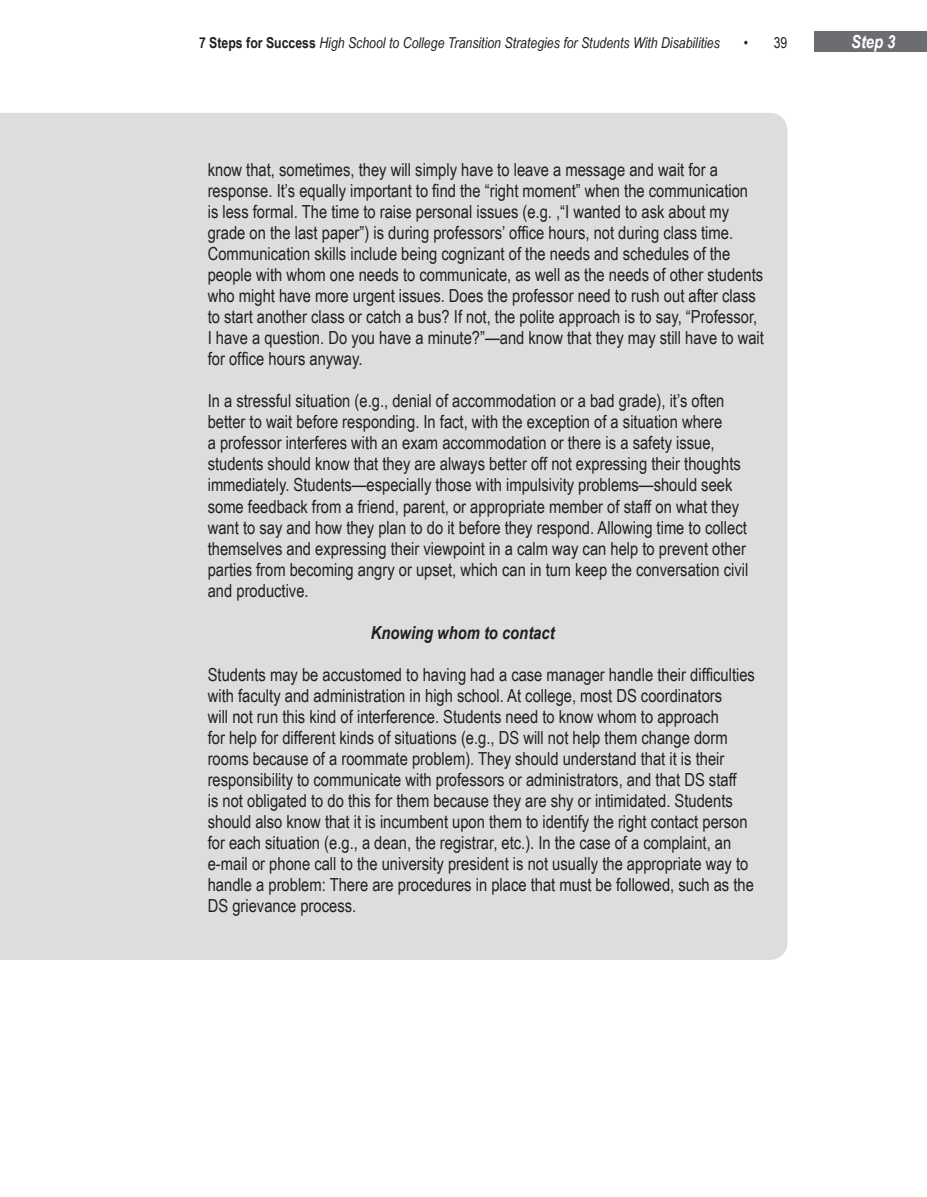
<style>
.page{position:relative;width:927px;height:1197px;background:#fff}
.page>*{position:absolute;margin:0;border:0;box-sizing:border-box;transform-origin:0 0}
.t1{font:18px/21px "Arial Narrow";color:#231f20}
.t2{font:italic 700 18px "Arial Narrow";color:#231f20}
.t3{font:italic 700 18px "Arial Narrow";color:#fff}
.t4{font:italic 15px "Arial Narrow";color:#231f20}
.t5{font:15px "Arial Narrow";color:#231f20}
.s1{font-weight:700;font-style:normal}
</style>
<div class="page">
<div style="left:814px;top:32px;width:113px;height:20px;background:#6c6d70"></div>
<div style="left:0;top:113px;width:787px;height:847px;background:#dcdddf"></div>
<p class="t4" style="left:199px;top:33px;width:522px"><span class="s1">7 Steps for Success</span> High School to College Transition Strategies for Students With Disabilities</p>
<p class="t5" style="left:744px;top:32px;width:45px">• 39</p>
<p class="t3" style="left:851px;top:28px;width:46px">Step 3</p>
<p class="t1" style="left:208px;top:159px;width:558px">know that, sometimes, they will simply have to leave a message and wait for a response. It’s equally important to find the “right moment” when the communication<br>is less formal. The time to raise personal issues (e.g. ,“I wanted to ask about my grade on the last paper”) is during professors’ office hours, not during class time.<br>Communication skills include being cognizant of the needs and schedules of the people with whom one needs to communicate, as well as the needs of other students who might have more urgent issues. Does the professor need to rush out after class to start another class or catch a bus? If not, the polite approach is to say, “Professor, I have a question. Do you have a minute?”—and know that they may still have to wait for office hours anyway.</p>
<p class="t1" style="left:208px;top:390px;width:542px">In a stressful situation (e.g., denial of accommodation or a bad grade), it’s often better to wait before responding. In fact, with the exception of a situation where<br>a professor interferes with an exam accommodation or there is a safety issue, students should know that they are always better off not expressing their thoughts immediately. Students—especially those with impulsivity problems—should seek some feedback from a friend, parent, or appropriate member of staff on what they want to say and how they plan to do it before they respond. Allowing time to collect themselves and expressing their viewpoint in a calm way can help to prevent other parties from becoming angry or upset, which can in turn keep the conversation civil and productive.</p>
<p class="t2" style="left:371px;top:619px;width:185px">Knowing whom to contact</p>
<p class="t1" style="left:208px;top:663px;width:549px">Students may be accustomed to having had a case manager handle their difficulties with faculty and administration in high school. At college, most DS coordinators<br>will not run this kind of interference. Students need to know whom to approach<br>for help for different kinds of situations (e.g., DS will not help them change dorm rooms because of a roommate problem). They should understand that it is their responsibility to communicate with professors or administrators, and that DS staff<br>is not obligated to do this for them because they are shy or intimidated. Students should also know that it is incumbent upon them to identify the right contact person for each situation (e.g., a dean, the registrar, etc.). In the case of a complaint, an e-mail or phone call to the university president is not usually the appropriate way to handle a problem: There are procedures in place that must be followed, such as the DS grievance process.</p>
</div>
